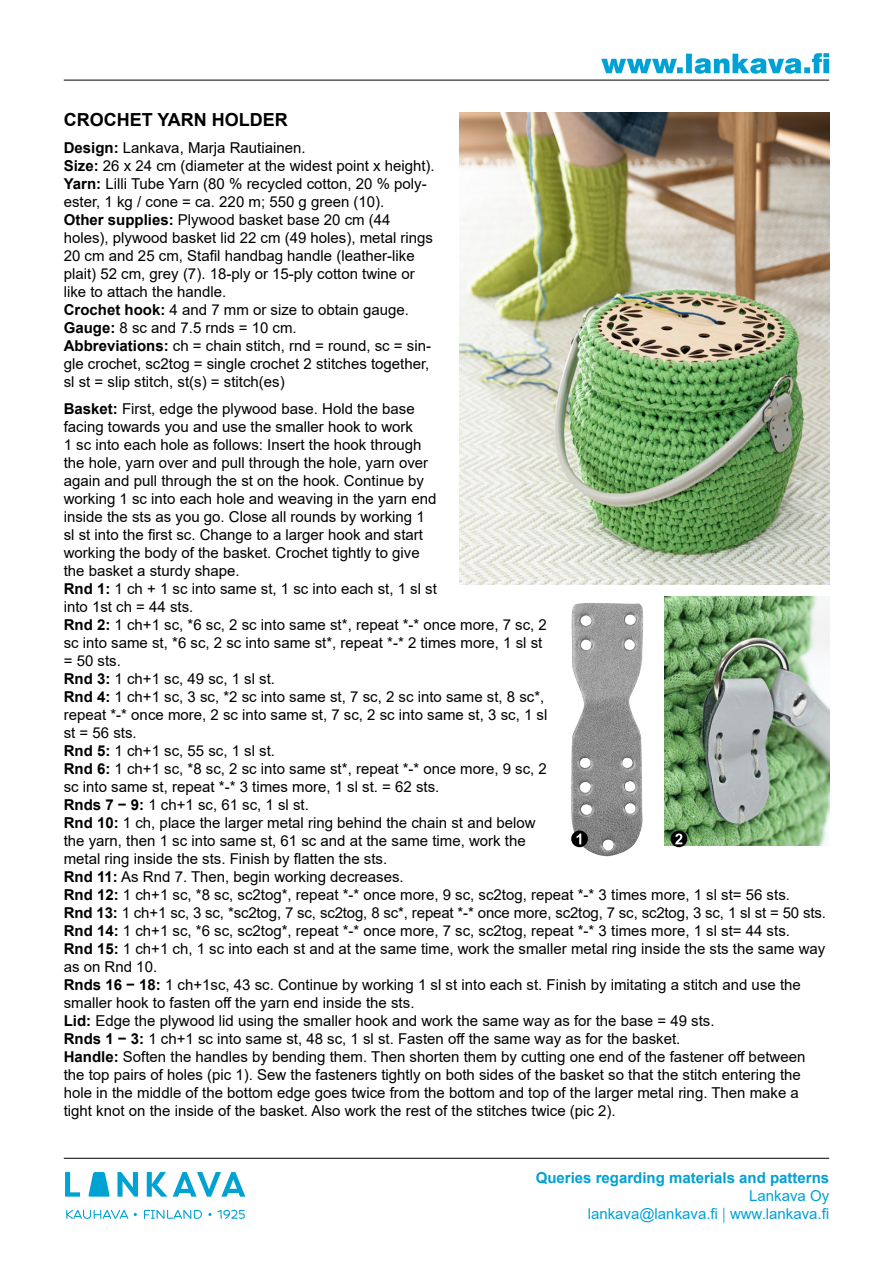
<style>
.page{position:relative;width:893px;height:1263px;background:#fff}
.page>*{position:absolute;margin:0;border:0;box-sizing:border-box;transform-origin:0 0}
.t1{font:700 18px "Arial";color:#000}
.t2{font:15px/18px "Arial";color:#000}
.t3{font:700 15px/18px "Arial";color:#00a1d4;text-align:right}
.t4{font:15px "Arial";color:#00a1d4}
.s1{font-weight:700}
.s2{font-weight:400}
.s3{font-family:"Source Sans Pro"}
</style>
<div class="page">
<svg style="left:65px;top:1172px;width:15px;height:25px"></svg>
<svg style="left:88px;top:1172px;width:22px;height:25px"></svg>
<svg style="left:117px;top:1172px;width:21px;height:25px"></svg>
<svg style="left:147px;top:1172px;width:20px;height:25px"></svg>
<svg style="left:173px;top:1172px;width:72px;height:25px"></svg>
<svg style="left:66px;top:1210px;width:62px;height:9px"></svg>
<svg style="left:144px;top:1210px;width:58px;height:9px"></svg>
<svg style="left:208px;top:1210px;width:37px;height:9px"></svg>
<svg style="left:601px;top:53px;width:228px;height:21px"></svg>
<hr style="left:64px;top:80px;width:765px;height:1px;background:#000">
<hr style="left:64px;top:1158px;width:765px;height:1px;background:#000">
<img style="left:460px;top:113px;width:369px;height:472px">
<img style="left:665px;top:596px;width:164px;height:250px">
<img style="left:571px;top:603px;width:72px;height:254px">
<svg style="left:571px;top:830px;width:17px;height:17px"></svg>
<svg style="left:577px;top:833px;width:4px;height:11px"></svg>
<svg style="left:671px;top:830px;width:16px;height:17px"></svg>
<svg style="left:675px;top:833px;width:7px;height:11px"></svg>
<p class="t1" style="left:64px;top:107px;width:226px">CROCHET YARN HOLDER</p>
<p class="t2" style="left:64px;top:138px;width:243px"><span class="s1">Design:</span> Lankava, Marja Rautiainen.</p>
<p class="t2" style="left:64px;top:156px;width:372px"><span class="s1">Size:</span> 26 x 24 cm (diameter at the widest point x height).</p>
<p class="t2" style="left:64px;top:174px;width:364px"><span class="s1">Yarn:</span> Lilli Tube Yarn (80 % recycled cotton, 20 % poly&shy;ester, 1 kg / cone = ca. 220 m; 550 g green (10).</p>
<p class="t2" style="left:64px;top:210px;width:371px"><span class="s1">Other supplies:</span> Plywood basket base 20 cm (44 holes), plywood basket lid 22 cm (49 holes), metal rings 20 cm and 25 cm, Stafil handbag handle (leather-like plait) 52 cm, grey (7). 18-ply or 15-ply cotton twine or like to attach the handle.</p>
<p class="t2" style="left:64px;top:300px;width:347px"><span class="s1">Crochet hook:</span> 4 and 7 mm or size to obtain gauge.</p>
<p class="t2" style="left:64px;top:318px;width:235px"><span class="s1">Gauge:</span> 8 sc and 7.5 rnds = 10 cm.</p>
<p class="t2" style="left:64px;top:336px;width:369px;text-align:justify"><span class="s1">Abbreviations:</span> ch = chain stitch, rnd = round, sc = sin&shy;gle crochet, sc2tog = single crochet 2 stitches together, sl st = slip stitch, st(s) = stitch(es)</p>
<p class="t2" style="left:64px;top:399px;width:374px"><span class="s1">Basket:</span> First, edge the plywood base. Hold the base facing towards you and use the smaller hook to work<br>1 sc into each hole as follows: Insert the hook through the hole, yarn over and pull through the hole, yarn over again and pull through the st on the hook. Continue by working 1 sc into each hole and weaving in the yarn end inside the sts as you go. Close all rounds by working 1 sl st into the first sc. Change to a larger hook and start working the body of the basket. Crochet tightly to give the basket a sturdy shape.</p>
<p class="t2" style="left:64px;top:579px;width:375px"><span class="s1">Rnd 1:</span> 1 ch + 1 sc into same st, 1 sc into each st, 1 sl st into 1st ch = 44 sts.</p>
<p class="t2" style="left:64px;top:615px;width:485px"><span class="s1">Rnd 2:</span> 1 ch+1 sc, *6 sc, 2 sc into same st*, repeat *-* once more, 7 sc, 2 sc into same st, *6 sc, 2 sc into same st*, repeat *-* 2 times more, 1 sl st = 50 sts.</p>
<p class="t2" style="left:64px;top:669px;width:213px"><span class="s1">Rnd 3:</span> 1 ch+1 sc, 49 sc, 1 sl st.</p>
<p class="t2" style="left:64px;top:687px;width:485px"><span class="s1">Rnd 4:</span> 1 ch+1 sc, 3 sc, *2 sc into same st, 7 sc, 2 sc into same st, 8 sc*, repeat *-* once more, 2 sc into same st, 7 sc, 2 sc into same st, 3 sc, 1 sl st = 56 sts.</p>
<p class="t2" style="left:64px;top:741px;width:213px"><span class="s1">Rnd 5:</span> 1 ch+1 sc, 55 sc, 1 sl st.</p>
<p class="t2" style="left:64px;top:759px;width:485px"><span class="s1">Rnd 6:</span> 1 ch+1 sc, *8 sc, 2 sc into same st*, repeat *-* once more, 9 sc, 2 sc into same st, repeat *-* 3 times more, 1 sl st. = 62 sts.</p>
<p class="t2" style="left:64px;top:795px;width:247px"><span class="s1">Rnds 7 − 9:</span> 1 ch+1 sc, 61 sc, 1 sl st.</p>
<p class="t2" style="left:64px;top:813px;width:473px"><span class="s1">Rnd 10:</span> 1 ch, place the larger metal ring behind the chain st and below the yarn, then 1 sc into same st, 61 sc and at the same time, work the metal ring inside the sts. Finish by flatten the sts.</p>
<p class="t2" style="left:64px;top:867px;width:341px"><span class="s1">Rnd 11:</span> As Rnd 7. Then, begin working decreases.</p>
<p class="t2" style="left:64px;top:885px;width:728px"><span class="s1">Rnd 12:</span> 1 ch+1 sc, *8 sc, sc2tog*, repeat *-* once more, 9 sc, sc2tog, repeat *-* 3 times more, 1 sl st= 56 sts.</p>
<p class="t2" style="left:64px;top:903px;width:764px"><span class="s1">Rnd 13:</span> 1 ch+1 sc, 3 sc, *sc2tog, 7 sc, sc2tog, 8 sc*, repeat *-* once more, sc2tog, 7 sc, sc2tog, 3 sc, 1 sl st = 50 sts.</p>
<p class="t2" style="left:64px;top:921px;width:728px"><span class="s1">Rnd 14:</span> 1 ch+1 sc, *6 sc, sc2tog*, repeat *-* once more, 7 sc, sc2tog, repeat *-* 3 times more, 1 sl st= 44 sts.</p>
<p class="t2" style="left:64px;top:939px;width:763px"><span class="s1">Rnd 15:</span> 1 ch+1 ch, 1 sc into each st and at the same time, work the smaller metal ring inside the sts the same way as on Rnd 10.</p>
<p class="t2" style="left:64px;top:975px;width:739px"><span class="s1">Rnds 16 − 18:</span> 1 ch+1sc, 43 sc. Continue by working 1 sl st into each st. Finish by imitating a stitch and use the smaller hook to fasten off the yarn end inside the sts.</p>
<p class="t2" style="left:64px;top:1011px;width:652px"><span class="s1">Lid:</span> Edge the plywood lid using the smaller hook and work the same way as for the base = 49 sts.</p>
<p class="t2" style="left:64px;top:1029px;width:618px"><span class="s1">Rnds 1 − 3:</span> 1 ch+1 sc into same st, 48 sc, 1 sl st. Fasten off the same way as for the basket.</p>
<p class="t2" style="left:64px;top:1047px;width:743px"><span class="s1">Handle:</span> Soften the handles by bending them. Then shorten them by cutting one end of the fastener off between the top pairs of holes (pic 1). Sew the fasteners tightly on both sides of the basket so that the stitch entering the hole in the middle of the bottom edge goes twice from the bottom and top of the larger metal ring. Then make a tight knot on the inside of the basket. Also work the rest of the stitches twice (pic 2).</p>
<p class="t3" style="left:536px;top:1169px;width:295px">Queries regarding materials and patterns<br><span class="s2">Lankava Oy</span></p>
<p class="t4" style="left:588px;top:1203px;width:243px">lankava@lankava.fi <span class="s3">|</span> www.lankava.fi</p>
</div>
